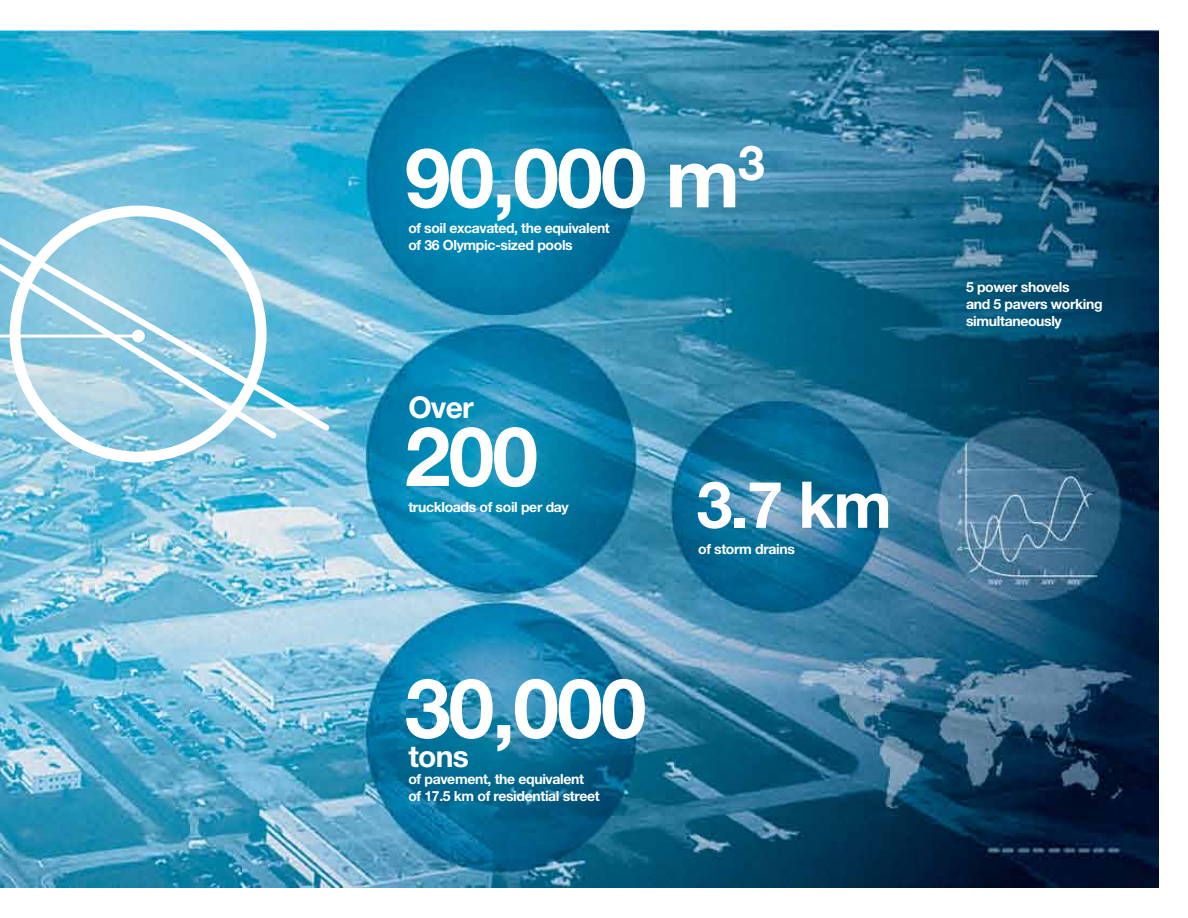
<style>
.page{position:relative;width:1188px;height:918px;background:#fff}
.page>*{position:absolute;margin:0;border:0;box-sizing:border-box;transform-origin:0 0}
.t1{font:700 82.5px "Helvetica Neue LT Std";letter-spacing:-.025em;color:#fff}
.t2{font:700 64.65px "Helvetica Neue LT Std";color:#fff}
.t3{font:700 30px "Helvetica Neue LT Std";letter-spacing:-.025em;color:#fff}
.t4{font:700 13.95px/16.8px "Helvetica Neue LT Std";letter-spacing:-.025em;color:#fff}
</style>
<div class="page">
<img style="left:0;top:30px;width:1159px;height:858px">
<svg style="left:10px;top:444px;width:257px;height:18px"></svg>
<svg style="left:0;top:436px;width:282px;height:8px;background:#95cde2"></svg>
<svg style="left:0;top:196px;width:334px;height:240px;background:#91cce1"></svg>
<hr style="left:0;top:335px;width:138px;height:3px;background:#fff">
<h1 class="t1" style="left:405px;top:127px;width:361px">90,000 m<sup>3</sup></h1>
<p class="t4" style="left:408px;top:220px;width:203px">of soil excavated, the equivalent of 36 Olympic-sized pools</p>
<h3 class="t3" style="left:408px;top:389px;width:67px">Over</h3>
<h1 class="t1" style="left:405px;top:406px;width:135px">200</h1>
<p class="t4" style="left:408px;top:499px;width:162px">truckloads of soil per day</p>
<h1 class="t1" style="left:405px;top:657px;width:243px">30,000</h1>
<h3 class="t3" style="left:408px;top:738px;width:62px">tons</h3>
<p class="t4" style="left:408px;top:770px;width:193px">of pavement, the equivalent of 17.5 km of residential street</p>
<h2 class="t2" style="left:697px;top:465px;width:197px">3.7 km</h2>
<p class="t4" style="left:698px;top:540px;width:98px">of storm drains</p>
<p class="t4" style="left:966px;top:278px;width:138px">5 power shovels<br>and 5 pavers working simultaneously</p>
</div>
